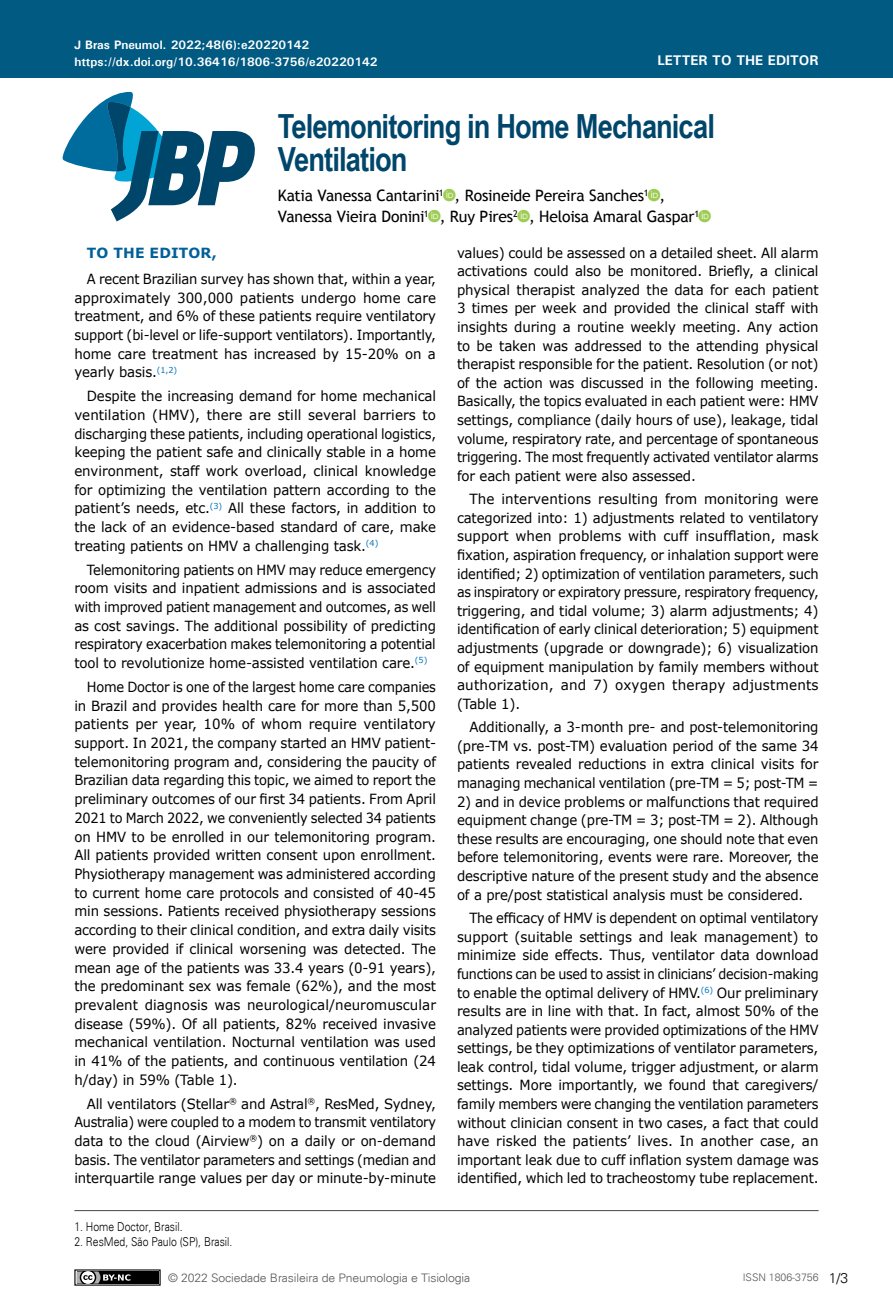
<style>
.page{position:relative;width:893px;height:1315px;background:#fff}
.page>*{position:absolute;margin:0;border:0;box-sizing:border-box;transform-origin:0 0}
.t1{font:700 33.25px/33.2px "Arial Narrow";letter-spacing:-.025em;color:#00466b}
.t2{font:21px "ID font Regular";color:#9dcc52}
.t3{font:15.75px "Trebuchet MS";letter-spacing:-.015em;color:#000}
.t4{font:14px/18.7px "Verdana";letter-spacing:-.01em;color:#000;text-align:justify;scale:.93 1}
.t5{font:14px/18.6px "Verdana";letter-spacing:-.01em;color:#000;text-align:justify;scale:.95 1}
.t6{font:14px/18.6px "Verdana";letter-spacing:-.01em;color:#000;text-align:justify;scale:.96 1}
.t7{font:14px/18.7px "Verdana";letter-spacing:-.01em;color:#000;text-align:justify;scale:.94 1}
.t8{font:700 14px "Univers";color:#fff}
.t9{font:700 14px "Verdana";letter-spacing:.01em;color:#01609a}
.t10{font:300 14px "Univers";color:#000}
.t11{font:700 12.25px "Univers";color:#fff}
.t12{font:300 12.25px "Univers";color:#000;scale:.85 1}
.t13{font:300 11.72px "Univers";letter-spacing:-.01em;color:#58595b;scale:1.04 1}
.t14{font:300 10.5px "Univers";color:#58595b}
.s1{font-family:"ID font Regular";font-size:21px;color:#9dcc52}
.s2{font-family:"Trebuchet MS";font-size:15.75px;color:#000}
.s3{font-style:italic}
</style>
<div class="page">
<div style="left:0;top:0;width:893px;height:78px;background:#005a82"></div>
<svg style="left:62px;top:91px;width:193px;height:130px"></svg>
<div style="left:75px;top:1270px;width:85px;height:15px;background:#000"></div>
<div style="left:74px;top:1269px;width:87px;height:16px;border:1px solid #000"></div>
<svg style="left:74px;top:1269px;width:56px;height:17px"></svg>
<hr style="left:74px;top:1210px;width:745px;height:1px;background:#464547">
<p class="t11" style="left:74px;top:37px;width:236px">J Bras Pneumol. 2022;48(6):e20220142</p>
<p class="t11" style="left:74px;top:54px;width:305px">https://dx.doi.org/10.36416/1806-3756/e20220142</p>
<p class="t8" style="left:657px;top:52px;width:163px">LETTER TO THE EDITOR</p>
<h1 class="t1" style="left:278px;top:108px;width:439px">Telemonitoring in Home Mechanical<br>Ventilation</h1>
<p class="t3" style="left:278px;top:186px;width:372px">Katia Vanessa Cantarini<sup>1</sup><span class="s1">a</span>, Rosineide Pereira Sanches<sup>1</sup></p>
<h2 class="t2" style="left:648px;top:184px;width:19px">a<span class="s2">,</span></h2>
<p class="t3" style="left:278px;top:207px;width:423px">Vanessa Vieira Donini<sup>1</sup><span class="s1">a</span>, Ruy Pires<sup>2</sup><span class="s1">a</span>, Heloisa Amaral Gaspar<sup>1</sup></p>
<h2 class="t2" style="left:699px;top:205px;width:14px">a</h2>
<p class="t9" style="left:87px;top:243px;width:131px">TO THE EDITOR,</p>
<p class="t7" style="left:74px;top:269px;width:386px;text-indent:12px">A recent Brazilian survey has shown that, within a year, approximately 300,000 patients undergo home care treatment, and 6% of these patients require ventilatory support (bi-level or life-support ventilators). Importantly, home care treatment has increased by 15-20% on a yearly basis.<sup>(1,2)</sup></p>
<p class="t5" style="left:74px;top:387px;width:382px;text-indent:12px">Despite the increasing demand for home mechanical ventilation (HMV), there are still several barriers to discharging these patients, including operational logistics, keeping the patient safe and clinically stable in a home environment, staff work overload, clinical knowledge for optimizing the ventilation pattern according to the patient’s needs, etc.<sup>(3)</sup> All these factors, in addition to the lack of an evidence-based standard of care, make treating patients on HMV a challenging task.<sup>(4)</sup></p>
<p class="t4" style="left:74px;top:560px;width:390px;text-indent:12px">Telemonitoring patients on HMV may reduce emergency room visits and inpatient admissions and is associated with improved patient management and outcomes, as well as cost savings. The additional possibility of predicting respiratory exacerbation makes telemonitoring a potential tool to revolutionize home-assisted ventilation care.<sup>(5)</sup></p>
<p class="t4" style="left:74px;top:677px;width:390px;text-indent:12px">Home Doctor is one of the largest home care companies in Brazil and provides health care for more than 5,500 patients per year, 10% of whom require ventilatory support. In 2021, the company started an HMV patient&shy;telemonitoring program and, considering the paucity of Brazilian data regarding this topic, we aimed to report the preliminary outcomes of our first 34 patients. From April 2021 to March 2022, we conveniently selected 34 patients on HMV to be enrolled in our telemonitoring program.<br>All patients provided written consent upon enrollment.<br>Physiotherapy management was administered according to current home care protocols and consisted of 40-45 min sessions. Patients received physiotherapy sessions according to their clinical condition, and extra daily visits were provided if clinical worsening was detected. The mean age of the patients was 33.4 years (0-91 years), the predominant sex was female (62%), and the most prevalent diagnosis was neurological/neuromuscular disease (59%). Of all patients, 82% received invasive mechanical ventilation. Nocturnal ventilation was used in 41% of the patients, and continuous ventilation (24 h/day) in 59% (Table 1).</p>
<p class="t5" style="left:74px;top:1094px;width:382px;text-indent:12px">All ventilators (Stellar<sup>®</sup> and Astral<sup>®</sup>, ResMed, Sydney, Australia) were coupled to a modem to transmit ventilatory data to the cloud (Airview<sup>®</sup>) on a daily or on-demand basis. The ventilator parameters and settings (median and interquartile range values per day or minute-by-minute</p>
<p class="t5" style="left:457px;top:243px;width:382px">values) could be assessed on a detailed sheet. All alarm activations could also be monitored. Briefly, a clinical physical therapist analyzed the data for each patient 3 times per week and provided the clinical staff with insights during a routine weekly meeting. Any action to be taken was addressed to the attending physical therapist responsible for the patient. Resolution (or not) of the action was discussed in the following meeting.<br>Basically, the topics evaluated in each patient were: HMV settings, compliance (daily hours of use), leakage, tidal volume, respiratory rate, and percentage of spontaneous triggering. The most frequently activated ventilator alarms for each patient were also assessed.</p>
<p class="t6" style="left:457px;top:490px;width:378px;text-indent:12px">The interventions resulting from monitoring were categorized into: 1) adjustments related to ventilatory support when problems with cuff insufflation, mask fixation, aspiration frequency, or inhalation support were identified; 2) optimization of ventilation parameters, such as inspiratory or expiratory pressure, respiratory frequency, triggering, and tidal volume; 3) alarm adjustments; 4) identification of early clinical deterioration; 5) equipment adjustments (upgrade or downgrade); 6) visualization of equipment manipulation by family members without authorization, and 7) oxygen therapy adjustments (Table 1).</p>
<p class="t5" style="left:457px;top:718px;width:382px;text-indent:12px">Additionally, a 3-month pre- and post-telemonitoring (pre-TM vs. post-TM) evaluation period of the same 34 patients revealed reductions in extra clinical visits for managing mechanical ventilation (pre-TM <span class="s3">=</span> 5; post-TM =</p>
<p class="t5" style="left:457px;top:792px;width:382px">2) and in device problems or malfunctions that required equipment change (pre-TM = 3; post-TM = 2). Although these results are encouraging, one should note that even before telemonitoring, events were rare. Moreover, the descriptive nature of the present study and the absence of a pre/post statistical analysis must be considered.</p>
<p class="t4" style="left:457px;top:909px;width:390px;text-indent:12px">The efficacy of HMV is dependent on optimal ventilatory support (suitable settings and leak management) to minimize side effects. Thus, ventilator data download functions can be used to assist in clinicians’ decision-making to enable the optimal delivery of HMV.<sup>(6)</sup> Our preliminary results are in line with that. In fact, almost 50% of the analyzed patients were provided optimizations of the HMV settings, be they optimizations of ventilator parameters, leak control, tidal volume, trigger adjustment, or alarm settings. More importantly, we found that caregivers/ family members were changing the ventilation parameters without clinician consent in two cases, a fact that could have risked the patients’ lives. In another case, an important leak due to cuff inflation system damage was identified, which led to tracheostomy tube replacement.</p>
<p class="t12" style="left:74px;top:1219px;width:129px">1. Home Doctor, Brasil.</p>
<p class="t12" style="left:74px;top:1233px;width:187px">2. ResMed, São Paulo (SP), Brasil.</p>
<p class="t13" style="left:168px;top:1270px;width:292px">© 2022 Sociedade Brasileira de Pneumologia e Tisiologia</p>
<p class="t14" style="left:743px;top:1271px;width:77px">ISSN 1806-3756</p>
<p class="t10" style="left:829px;top:1269px;width:21px">1/3</p>
</div>
